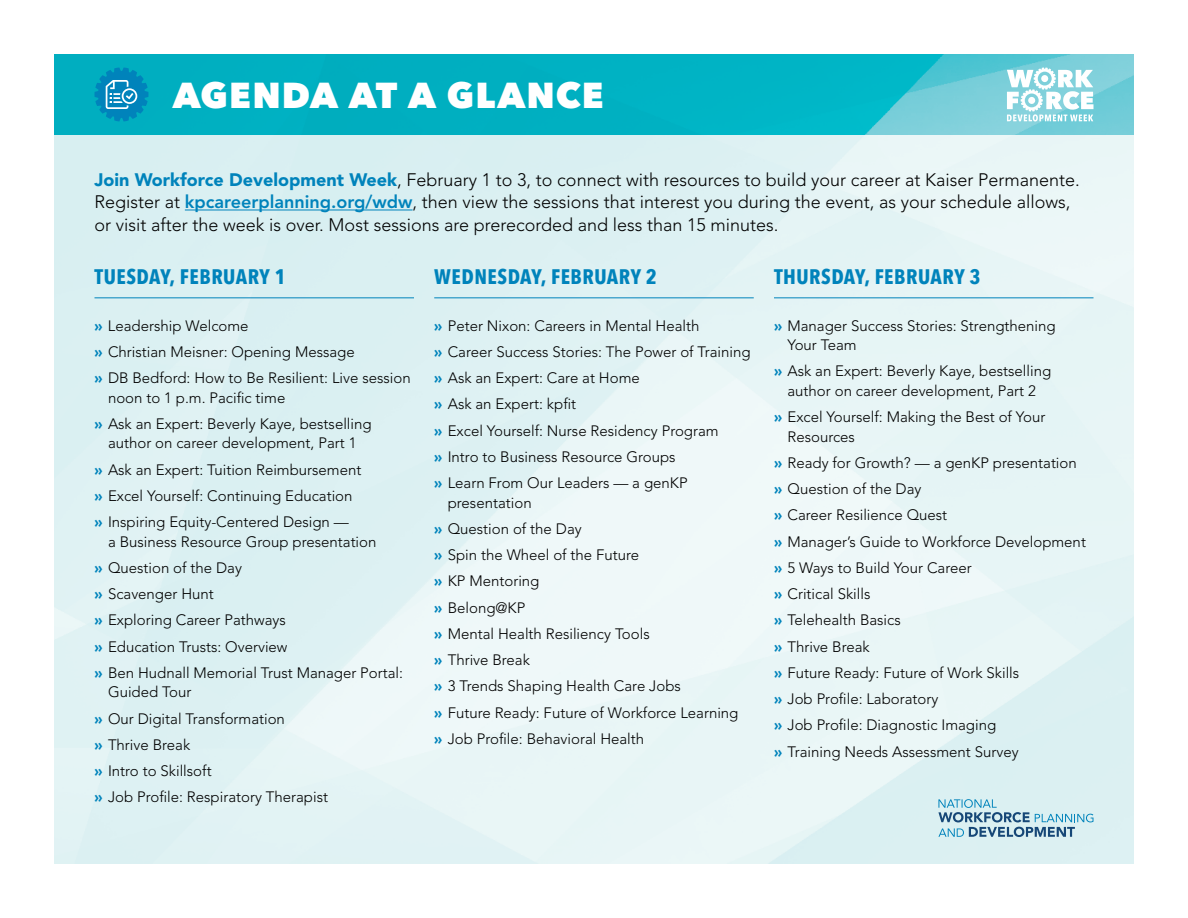
<style>
.page{position:relative;width:1188px;height:918px;background:#fff}
.page>*{position:absolute;margin:0;border:0;box-sizing:border-box;transform-origin:0 0}
.t1{font:800 36px "Avenir Next";letter-spacing:.03em;color:#fff}
.t2{font:700 21px "Avenir Next Condensed";letter-spacing:.025em;color:#0083bb}
.t3{font:300 18px/22.5px "Avenir LT Std";color:#000}
.t4{font:300 15px/19.5px "Avenir LT Std";color:#000}
.s1{font-weight:900;color:#0083bb}
.s2{font-weight:800;color:#0083bb}
</style>
<div class="page">
<img style="left:54px;top:135px;width:1080px;height:729px">
<img style="left:54px;top:54px;width:1080px;height:81px">
<svg style="left:94px;top:68px;width:54px;height:54px;background:#199bc3"></svg>
<svg style="left:938px;top:799px;width:156px;height:38px;background:#abccd9"></svg>
<svg style="left:1007px;top:68px;width:87px;height:54px"></svg>
<div style="left:1041px;top:75px;width:8px;height:7px;background:#fff;border-radius:50%"></div>
<hr style="left:185px;top:210px;width:228px;height:1px;background:#0083bb">
<hr style="left:94px;top:298px;width:320px;height:1px;background:#0083bb">
<hr style="left:434px;top:298px;width:320px;height:1px;background:#0083bb">
<hr style="left:774px;top:298px;width:320px;height:1px;background:#0083bb">
<p class="t1" style="left:173px;top:73px;width:432px">AGENDA AT A GLANCE</p>
<p class="t3" style="left:94px;top:168px;width:987px"><span class="s1">Join Workforce Development Week</span>, February 1 to 3, to connect with resources to build your career at Kaiser Permanente.<br>Register at <span class="s2">kpcareerplanning.org/wdw</span>, then view the sessions that interest you during the event, as your schedule allows, or visit after the week is over. Most sessions are prerecorded and less than 15 minutes.</p>
<p class="t2" style="left:94px;top:264px;width:193px">TUESDAY, FEBRUARY 1</p>
<p class="t4" style="left:94px;top:316px;width:156px"><span class="s1">»</span> Leadership Welcome</p>
<p class="t4" style="left:94px;top:342px;width:262px"><span class="s1">»</span> Christian Meisner: Opening Message</p>
<p class="t4" style="left:108px;top:368px;width:304px;text-indent:-14px"><span class="s1">»</span> DB Bedford: How to Be Resilient: Live session noon to 1 p.m. Pacific time</p>
<p class="t4" style="left:94px;top:414px;width:279px;text-align:center"><span class="s1">»</span> Ask an Expert: Beverly Kaye, bestselling author on career development, Part 1</p>
<p class="t4" style="left:94px;top:460px;width:268px"><span class="s1">»</span> Ask an Expert: Tuition Reimbursement</p>
<p class="t4" style="left:94px;top:486px;width:260px"><span class="s1">»</span> Excel Yourself: Continuing Education</p>
<p class="t4" style="left:108px;top:512px;width:270px;text-indent:-14px"><span class="s1">»</span> Inspiring Equity-Centered Design —<br>a Business Resource Group presentation</p>
<p class="t4" style="left:94px;top:558px;width:149px"><span class="s1">»</span> Question of the Day</p>
<p class="t4" style="left:94px;top:584px;width:121px"><span class="s1">»</span> Scavenger Hunt</p>
<p class="t4" style="left:94px;top:611px;width:193px"><span class="s1">»</span> Exploring Career Pathways</p>
<p class="t4" style="left:94px;top:637px;width:195px"><span class="s1">»</span> Education Trusts: Overview</p>
<p class="t4" style="left:108px;top:663px;width:297px;text-indent:-14px"><span class="s1">»</span> Ben Hudnall Memorial Trust Manager Portal:<br>Guided Tour</p>
<p class="t4" style="left:94px;top:709px;width:192px"><span class="s1">»</span> Our Digital Transformation</p>
<p class="t4" style="left:94px;top:735px;width:97px"><span class="s1">»</span> Thrive Break</p>
<p class="t4" style="left:94px;top:761px;width:119px"><span class="s1">»</span> Intro to Skillsoft</p>
<p class="t4" style="left:94px;top:788px;width:235px"><span class="s1">»</span> Job Profile: Respiratory Therapist</p>
<p class="t2" style="left:434px;top:264px;width:224px">WEDNESDAY, FEBRUARY 2</p>
<p class="t4" style="left:434px;top:316px;width:267px"><span class="s1">»</span> Peter Nixon: Careers in Mental Health</p>
<p class="t4" style="left:434px;top:342px;width:318px"><span class="s1">»</span> Career Success Stories: The Power of Training</p>
<p class="t4" style="left:434px;top:368px;width:207px"><span class="s1">»</span> Ask an Expert: Care at Home</p>
<p class="t4" style="left:434px;top:395px;width:143px"><span class="s1">»</span> Ask an Expert: kpfit</p>
<p class="t4" style="left:434px;top:421px;width:286px"><span class="s1">»</span> Excel Yourself: Nurse Residency Program</p>
<p class="t4" style="left:434px;top:447px;width:243px"><span class="s1">»</span> Intro to Business Resource Groups</p>
<p class="t4" style="left:448px;top:473px;width:241px;text-indent:-14px"><span class="s1">»</span> Learn From Our Leaders — a genKP presentation</p>
<p class="t4" style="left:434px;top:519px;width:149px"><span class="s1">»</span> Question of the Day</p>
<p class="t4" style="left:434px;top:545px;width:207px"><span class="s1">»</span> Spin the Wheel of the Future</p>
<p class="t4" style="left:434px;top:572px;width:107px"><span class="s1">»</span> KP Mentoring</p>
<p class="t4" style="left:434px;top:598px;width:93px"><span class="s1">»</span> Belong@KP</p>
<p class="t4" style="left:434px;top:624px;width:217px"><span class="s1">»</span> Mental Health Resiliency Tools</p>
<p class="t4" style="left:434px;top:650px;width:97px"><span class="s1">»</span> Thrive Break</p>
<p class="t4" style="left:434px;top:677px;width:248px"><span class="s1">»</span> 3 Trends Shaping Health Care Jobs</p>
<p class="t4" style="left:434px;top:703px;width:306px"><span class="s1">»</span> Future Ready: Future of Workforce Learning</p>
<p class="t4" style="left:434px;top:729px;width:212px"><span class="s1">»</span> Job Profile: Behavioral Health</p>
<p class="t2" style="left:774px;top:264px;width:208px">THURSDAY, FEBRUARY 3</p>
<p class="t4" style="left:788px;top:316px;width:270px;text-indent:-14px"><span class="s1">»</span> Manager Success Stories: Strengthening<br>Your Team</p>
<p class="t4" style="left:774px;top:362px;width:279px;text-align:center"><span class="s1">»</span> Ask an Expert: Beverly Kaye, bestselling author on career development, Part 2</p>
<p class="t4" style="left:788px;top:407px;width:259px;text-indent:-14px"><span class="s1">»</span> Excel Yourself: Making the Best of Your<br>Resources</p>
<p class="t4" style="left:774px;top:453px;width:304px"><span class="s1">»</span> Ready for Growth? — a genKP presentation</p>
<p class="t4" style="left:774px;top:479px;width:149px"><span class="s1">»</span> Question of the Day</p>
<p class="t4" style="left:774px;top:506px;width:175px"><span class="s1">»</span> Career Resilience Quest</p>
<p class="t4" style="left:774px;top:532px;width:313px"><span class="s1">»</span> Manager’s Guide to Workforce Development</p>
<p class="t4" style="left:774px;top:558px;width:199px"><span class="s1">»</span> 5 Ways to Build Your Career</p>
<p class="t4" style="left:774px;top:584px;width:98px"><span class="s1">»</span> Critical Skills</p>
<p class="t4" style="left:774px;top:611px;width:128px"><span class="s1">»</span> Telehealth Basics</p>
<p class="t4" style="left:774px;top:637px;width:97px"><span class="s1">»</span> Thrive Break</p>
<p class="t4" style="left:774px;top:663px;width:247px"><span class="s1">»</span> Future Ready: Future of Work Skills</p>
<p class="t4" style="left:774px;top:689px;width:166px"><span class="s1">»</span> Job Profile: Laboratory</p>
<p class="t4" style="left:774px;top:716px;width:224px"><span class="s1">»</span> Job Profile: Diagnostic Imaging</p>
<p class="t4" style="left:774px;top:742px;width:246px"><span class="s1">»</span> Training Needs Assessment Survey</p>
</div>
